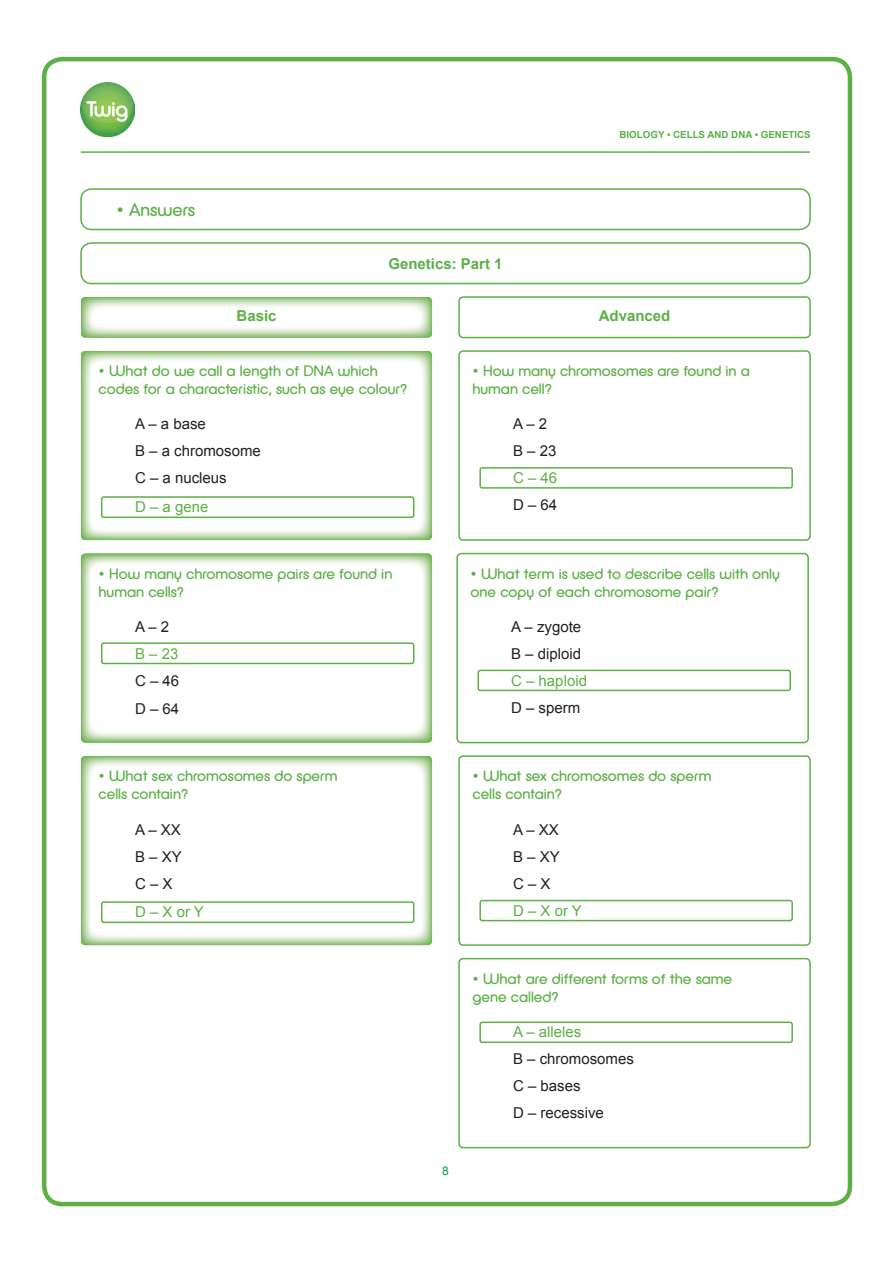
<style>
.page{position:relative;width:893px;height:1263px;background:#fff}
.page>*{position:absolute;margin:0;border:0;box-sizing:border-box;transform-origin:0 0}
.t1{font:18px "Defused";color:#5cb046}
.t2{font:15px/18px "Defused";color:#5cb046}
.t3{font:15px/27px "Arial";color:#231f20}
.t4{font:15px "Arial";color:#5cb046}
.t5{font:700 15px "Arial";color:#5cb046}
.t6{font:12px "Arial";color:#119547}
.t7{font:700 9.75px "Arial";color:#5cb046}
</style>
<div class="page">
<div style="left:42px;top:57px;width:810px;height:1149px;border:4px solid #5cb046;border-radius:18px"></div>
<hr style="left:81px;top:151px;width:729px;height:2px;background:#5cb046">
<div style="left:80px;top:188px;width:731px;height:42px;border:2px solid #5cb046;border-radius:11px"></div>
<img style="left:81px;top:297px;width:351px;height:41px">
<div style="left:80px;top:242px;width:731px;height:42px;border:2px solid #5cb046;border-radius:11px"></div>
<div style="left:458px;top:296px;width:353px;height:42px;border:2px solid #5cb046;border-radius:4px"></div>
<div style="left:458px;top:350px;width:353px;height:191px;border:2px solid #5cb046;border-radius:4px"></div>
<div style="left:479px;top:467px;width:314px;height:22px;border:2px solid #5cb046;border-radius:2px"></div>
<div style="left:458px;top:958px;width:353px;height:190px;border:2px solid #5cb046;border-radius:4px"></div>
<div style="left:479px;top:1021px;width:314px;height:22px;border:2px solid #5cb046;border-radius:2px"></div>
<img style="left:81px;top:351px;width:351px;height:189px">
<div style="left:101px;top:496px;width:313px;height:22px;border:2px solid #5cb046;border-radius:2px"></div>
<img style="left:81px;top:554px;width:351px;height:188px">
<div style="left:101px;top:642px;width:313px;height:22px;border:2px solid #5cb046;border-radius:2px"></div>
<img style="left:81px;top:756px;width:351px;height:189px">
<div style="left:101px;top:901px;width:313px;height:22px;border:2px solid #5cb046;border-radius:2px"></div>
<div style="left:456px;top:553px;width:353px;height:190px;border:2px solid #5cb046;border-radius:4px"></div>
<div style="left:477px;top:670px;width:314px;height:21px;border:2px solid #5cb046;border-radius:2px"></div>
<div style="left:458px;top:755px;width:353px;height:191px;border:2px solid #5cb046;border-radius:4px"></div>
<div style="left:479px;top:900px;width:314px;height:21px;border:2px solid #5cb046;border-radius:2px"></div>
<img style="left:81px;top:83px;width:54px;height:54px">
<p class="t1" style="left:116px;top:199px;width:80px">• Answers</p>
<p class="t5" style="left:388px;top:253px;width:116px">Genetics: Part 1</p>
<p class="t7" style="left:619px;top:128px;width:193px">BIOLOGY • CELLS AND DNA • GENETICS</p>
<p class="t5" style="left:236px;top:306px;width:42px">Basic</p>
<p class="t5" style="left:599px;top:306px;width:73px">Advanced</p>
<p class="t2" style="left:99px;top:362px;width:310px">• What do we call a length of DNA which codes for a characteristic, such as eye colour?</p>
<p class="t3" style="left:135px;top:411px;width:127px">A – a base<br>B – a chromosome<br>C – a nucleus</p>
<p class="t4" style="left:135px;top:496px;width:75px">D – a gene</p>
<p class="t2" style="left:99px;top:564px;width:295px">• How many chromosome pairs are found in human cells?</p>
<p class="t3" style="left:135px;top:613px;width:36px">A – 2</p>
<p class="t4" style="left:135px;top:644px;width:45px">B – 23</p>
<p class="t3" style="left:135px;top:667px;width:46px;line-height:28px">C – 46<br>D – 64</p>
<p class="t2" style="left:99px;top:767px;width:240px">• What sex chromosomes do sperm cells contain?</p>
<p class="t3" style="left:135px;top:816px;width:48px;text-align:justify">A – XX B – XY C – X</p>
<p class="t4" style="left:135px;top:901px;width:70px">D – X or Y</p>
<p class="t2" style="left:472px;top:362px;width:279px">• How many chromosomes are found in a human cell?</p>
<p class="t3" style="left:513px;top:411px;width:36px">A – 2</p>
<p class="t3" style="left:513px;top:438px;width:45px">B – 23</p>
<p class="t4" style="left:513px;top:468px;width:46px">C – 46</p>
<p class="t3" style="left:513px;top:492px;width:46px">D – 64</p>
<p class="t2" style="left:471px;top:564px;width:311px">• What term is used to describe cells with only one copy of each chromosome pair?</p>
<p class="t3" style="left:511px;top:613px;width:72px">A – zygote</p>
<p class="t4" style="left:511px;top:671px;width:77px">C – haploid</p>
<p class="t3" style="left:511px;top:640px;width:72px">B – diploid</p>
<p class="t3" style="left:511px;top:694px;width:71px">D – sperm</p>
<p class="t2" style="left:472px;top:767px;width:240px">• What sex chromosomes do sperm cells contain?</p>
<p class="t3" style="left:513px;top:816px;width:47px">A – XX</p>
<p class="t3" style="left:513px;top:843px;width:48px">B – XY</p>
<p class="t3" style="left:513px;top:870px;width:39px">C – X</p>
<p class="t4" style="left:513px;top:900px;width:70px">D – X or Y</p>
<p class="t6" style="left:442px;top:1163px;width:8px">8</p>
<p class="t2" style="left:472px;top:969px;width:261px">• What are different forms of the same gene called?</p>
<p class="t4" style="left:513px;top:1022px;width:70px">A – alleles</p>
<p class="t3" style="left:513px;top:1045px;width:122px">B – chromosomes</p>
<p class="t3" style="left:513px;top:1072px;width:69px">C – bases</p>
<p class="t3" style="left:513px;top:1099px;width:92px">D – recessive</p>
</div>
